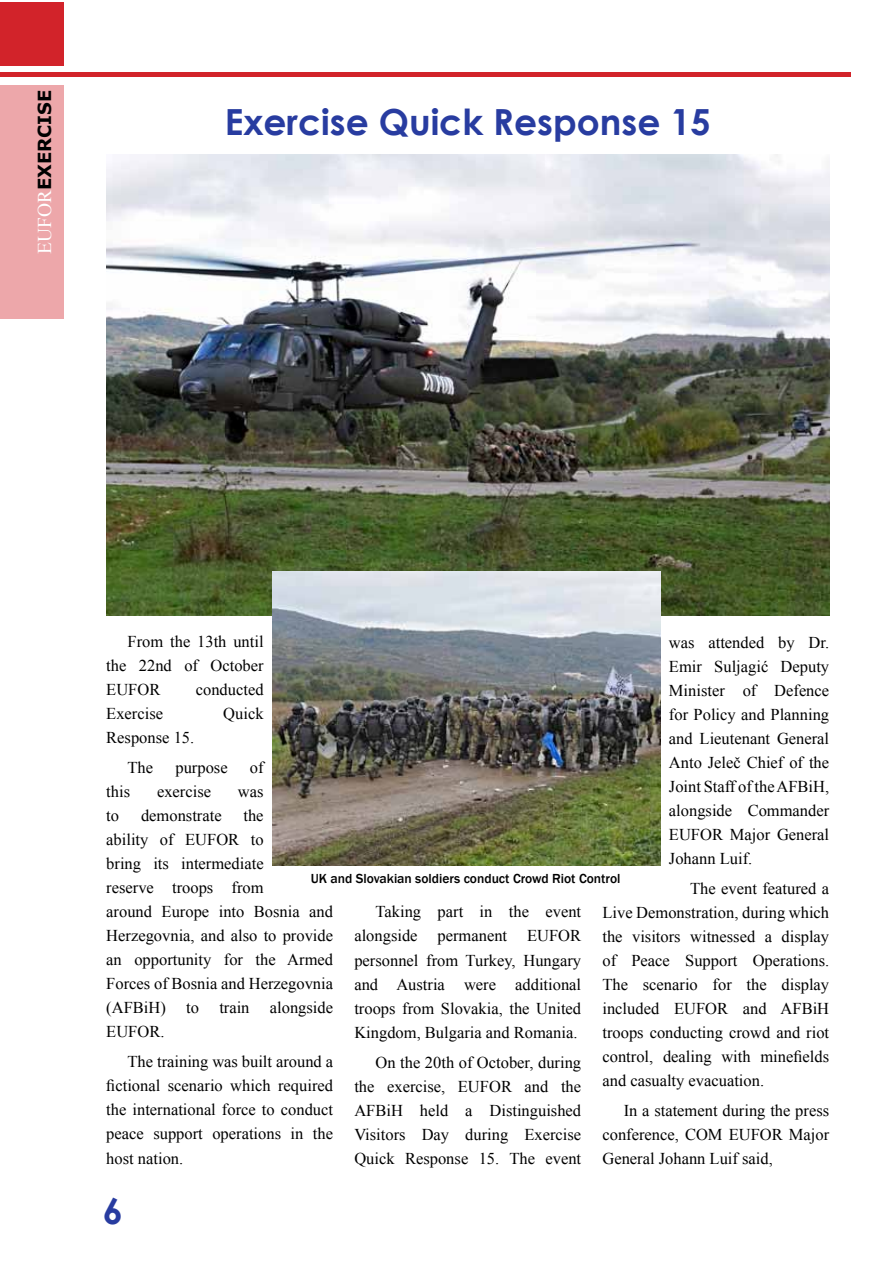
<style>
.page{position:relative;width:893px;height:1263px;background:#fff}
.page>*{position:absolute;margin:0;border:0;box-sizing:border-box;transform-origin:0 0}
.t1{font:700 36px "Century Gothic";color:#283ca0}
.t2{font:700 18px "Verdana";color:#000}
.t3{font:16.5px/24px "Times New Roman";color:#000;text-align:justify}
.t4{font:500 13.5px "Franklin Gothic";color:#000}
.s1{font-family:"Times New Roman";font-weight:400;font-size:19.5px;color:#fff}
</style>
<div class="page">
<div style="left:0;top:72px;width:850px;height:5px;background:#d2232a"></div>
<div style="left:0;top:2px;width:64px;height:64px;background:#d2232a"></div>
<div style="left:0;top:85px;width:64px;height:234px;background:#eda7aa"></div>
<img style="left:106px;top:154px;width:723px;height:461px">
<img style="left:272px;top:571px;width:388px;height:294px">
<p class="t2" style="left:32px;top:254px;width:166px;rotate:-90deg"><span class="s1">EUFOR</span>EXERCISE</p>
<h1 class="t1" style="left:225px;top:95px;width:488px">Exercise Quick Response 15</h1>
<p class="t3" style="left:106px;top:629px;width:159px;text-indent:21px">From the 13th until the 22nd of October EUFOR</p>
<p class="t3" style="left:669px;top:630px;width:162px">was attended by Dr.<br>Emir Suljagić Deputy Minister of Defence for Policy and Planning and Lieutenant General Anto Jeleč Chief of the Joint Staff of the AFBiH, alongside Commander EUFOR Major General Johann Luif.</p>
<p class="t3" style="left:602px;top:876px;width:228px;text-indent:88px">The event featured a Live Demonstration, during which the visitors witnessed a display of Peace Support Operations.<br>The scenario for the display included EUFOR and AFBiH troops conducting crowd and riot control, dealing with minefields and casualty evacuation.</p>
<p class="t3" style="left:602px;top:1098px;width:228px;text-indent:21px">In a statement during the press conference, COM EUFOR Major General Johann Luif said,</p>
<p class="t3" style="left:196px;top:677px;width:69px">conducted</p>
<p class="t3" style="left:106px;top:701px;width:58px">Exercise</p>
<p class="t3" style="left:223px;top:701px;width:42px">Quick</p>
<p class="t3" style="left:128px;top:722px;width:68px;line-height:30px;text-indent:-21px">Response 15.<br>The</p>
<p class="t3" style="left:175px;top:755px;width:54px">purpose</p>
<p class="t3" style="left:250px;top:755px;width:15px">of</p>
<p class="t3" style="left:106px;top:779px;width:25px">this</p>
<p class="t3" style="left:157px;top:779px;width:56px">exercise</p>
<p class="t3" style="left:238px;top:779px;width:27px">was</p>
<p class="t3" style="left:106px;top:803px;width:14px">to</p>
<p class="t3" style="left:141px;top:803px;width:82px">demonstrate</p>
<p class="t3" style="left:106px;top:803px;width:228px;text-align:left;text-indent:137px">the<br>ability of EUFOR to<br>bring its intermediate<br>reserve troops from<br>around Europe into Bosnia and<br>Herzegovnia, and also to provide an opportunity for the Armed<br>Forces of Bosnia and Herzegovnia (AFBiH) to train alongside<br>EUFOR.</p>
<p class="t3" style="left:106px;top:1050px;width:228px;text-indent:21px">The training was built around a fictional scenario which required the international force to conduct peace support operations in the host nation.</p>
<p class="t4" style="left:311px;top:870px;width:311px">UK and Slovakian soldiers conduct Crowd Riot Control</p>
<p class="t3" style="left:354px;top:900px;width:228px;text-indent:21px">Taking part in the event alongside permanent EUFOR personnel from Turkey, Hungary and Austria were additional troops from Slovakia, the United Kingdom, Bulgaria and Romania.</p>
<p class="t3" style="left:354px;top:1050px;width:228px;text-indent:21px">On the 20th of October, during the exercise, EUFOR and the AFBiH held a Distinguished Visitors Day during Exercise Quick Response 15. The event</p>
<h1 class="t1" style="left:103px;top:1184px;width:22px">6</h1>
</div>
